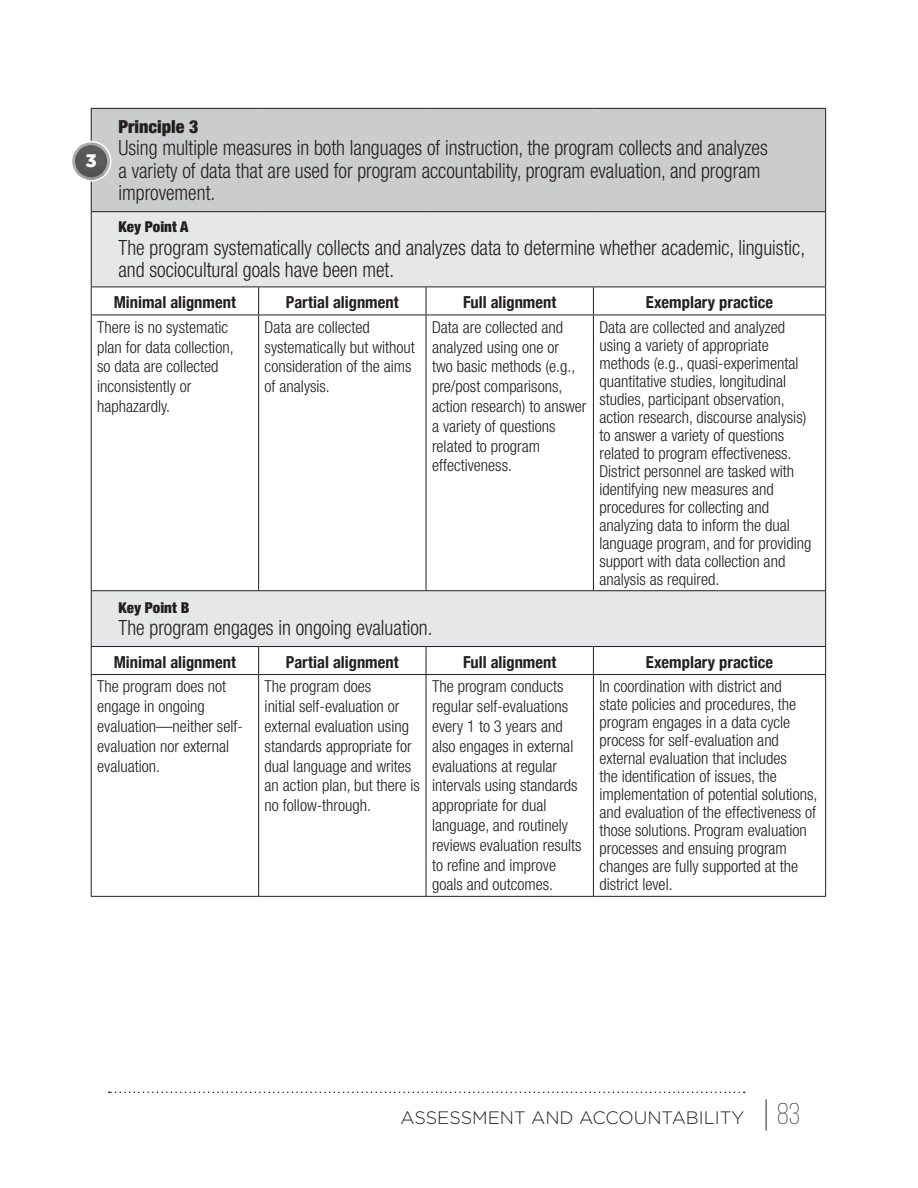
<style>
.page{position:relative;width:918px;height:1188px;background:#fff}
.page>*{position:absolute;margin:0;border:0;box-sizing:border-box;transform-origin:0 0}
.Texto_principio{font:300 condensed 21px/22.5px "Helvetica Neue LT Std";color:#231f20;scale:.95 1}
.t1{font:300 18px "Gotham";color:#231f20}
.Principio{font:900 condensed 18px "Helvetica Neue LT Std";color:#231f20}
.t2{font:900 18px "Gotham";color:#fff}
.Texto_tabla{font:300 condensed 16.5px/19.8px "Helvetica Neue LT Std";color:#231f20}
.Titulo_Columna{font:700 condensed 16.5px "Helvetica Neue";color:#231f20}
.Key_point{font:900 condensed 15px "Helvetica Neue LT Std";color:#231f20}
.s1{font-family:"Bebas Neue";font-size:30px}
</style>
<div class="page">
<hr style="left:766px;top:1099px;width:1px;height:32px;background:#231f20">
<svg style="left:109px;top:1092px;width:636px;height:1px"></svg>
<div style="left:91px;top:108px;width:735px;height:104px;background:#cbccce"></div>
<svg style="left:92px;top:212px;width:733px;height:434px"></svg>
<hr style="left:91px;top:108px;width:168px;height:1px;background:#231f20">
<hr style="left:259px;top:108px;width:167px;height:1px;background:#231f20">
<hr style="left:426px;top:108px;width:167px;height:1px;background:#231f20">
<hr style="left:593px;top:108px;width:233px;height:1px;background:#231f20">
<hr style="left:91px;top:211px;width:168px;height:1px;background:#231f20">
<hr style="left:259px;top:211px;width:167px;height:1px;background:#231f20">
<hr style="left:426px;top:211px;width:167px;height:1px;background:#231f20">
<hr style="left:593px;top:211px;width:233px;height:1px;background:#231f20">
<hr style="left:91px;top:315px;width:168px;height:1px;background:#231f20">
<hr style="left:259px;top:315px;width:167px;height:1px;background:#231f20">
<hr style="left:426px;top:315px;width:167px;height:1px;background:#231f20">
<hr style="left:593px;top:315px;width:233px;height:1px;background:#231f20">
<hr style="left:91px;top:590px;width:168px;height:1px;background:#231f20">
<hr style="left:259px;top:590px;width:167px;height:1px;background:#231f20">
<hr style="left:426px;top:590px;width:167px;height:1px;background:#231f20">
<hr style="left:593px;top:590px;width:233px;height:1px;background:#231f20">
<hr style="left:91px;top:646px;width:168px;height:1px;background:#231f20">
<hr style="left:259px;top:646px;width:167px;height:1px;background:#231f20">
<hr style="left:426px;top:646px;width:167px;height:1px;background:#231f20">
<hr style="left:593px;top:646px;width:233px;height:1px;background:#231f20">
<hr style="left:91px;top:674px;width:168px;height:1px;background:#231f20">
<hr style="left:259px;top:674px;width:167px;height:1px;background:#231f20">
<hr style="left:426px;top:674px;width:167px;height:1px;background:#231f20">
<hr style="left:593px;top:674px;width:233px;height:1px;background:#231f20">
<hr style="left:91px;top:896px;width:168px;height:1px;background:#231f20">
<hr style="left:259px;top:896px;width:167px;height:1px;background:#231f20">
<hr style="left:426px;top:896px;width:167px;height:1px;background:#231f20">
<hr style="left:593px;top:896px;width:233px;height:1px;background:#231f20">
<hr style="left:91px;top:109px;width:1px;height:102px;background:#231f20">
<hr style="left:91px;top:212px;width:1px;height:75px;background:#231f20">
<hr style="left:91px;top:315px;width:1px;height:275px;background:#231f20">
<hr style="left:91px;top:591px;width:1px;height:55px;background:#231f20">
<svg style="left:91px;top:647px;width:1px;height:27px"></svg>
<hr style="left:91px;top:675px;width:1px;height:221px;background:#231f20">
<hr style="left:825px;top:109px;width:1px;height:102px;background:#231f20">
<hr style="left:825px;top:212px;width:1px;height:75px;background:#231f20">
<svg style="left:91px;top:287px;width:735px;height:28px"></svg>
<hr style="left:258px;top:315px;width:1px;height:275px;background:#231f20">
<hr style="left:426px;top:315px;width:1px;height:275px;background:#231f20">
<hr style="left:593px;top:315px;width:1px;height:275px;background:#231f20">
<hr style="left:825px;top:315px;width:1px;height:275px;background:#231f20">
<hr style="left:825px;top:591px;width:1px;height:55px;background:#231f20">
<svg style="left:258px;top:647px;width:1px;height:27px"></svg>
<svg style="left:426px;top:647px;width:1px;height:27px"></svg>
<svg style="left:593px;top:647px;width:1px;height:27px"></svg>
<svg style="left:825px;top:647px;width:1px;height:27px"></svg>
<hr style="left:258px;top:675px;width:1px;height:221px;background:#231f20">
<hr style="left:426px;top:675px;width:1px;height:221px;background:#231f20">
<hr style="left:593px;top:675px;width:1px;height:221px;background:#231f20">
<hr style="left:825px;top:675px;width:1px;height:221px;background:#231f20">
<img style="left:71px;top:142px;width:40px;height:39px;border-radius:20px">
<div style="left:71px;top:141px;width:40px;height:41px;border:2px solid #fff;border-radius:50%"></div>
<div style="left:76px;top:146px;width:31px;height:31px;background:#59575a;border-radius:50%"></div>
<div style="left:75px;top:145px;width:32px;height:32px;border:1px solid #231f20;border-radius:50%"></div>
<p class="Principio" style="left:118px;top:115px;width:82px">Principle 3</p>
<p class="Texto_principio" style="left:118px;top:136px;width:685px">Using multiple measures in both languages of instruction, the program collects and analyzes a variety of data that are used for program accountability, program evaluation, and program improvement.</p>
<p class="Key_point" style="left:118px;top:218px;width:72px">Key Point A</p>
<p class="Texto_principio" style="left:118px;top:236px;width:724px">The program systematically collects and analyzes data to determine whether academic, linguistic, and sociocultural goals have been met.</p>
<p class="Titulo_Columna" style="left:114px;top:289px;width:124px">Minimal alignment</p>
<p class="Titulo_Columna" style="left:286px;top:289px;width:114px">Partial alignment</p>
<p class="Titulo_Columna" style="left:463px;top:289px;width:95px">Full alignment</p>
<p class="Titulo_Columna" style="left:646px;top:289px;width:129px">Exemplary practice</p>
<p class="Texto_tabla" style="left:97px;top:317px;width:138px">There is no systematic plan for data collection, so data are collected inconsistently or haphazardly.</p>
<p class="Texto_tabla" style="left:265px;top:317px;width:152px">Data are collected systematically but without consideration of the aims of analysis.</p>
<p class="Texto_tabla" style="left:432px;top:317px;width:156px">Data are collected and analyzed using one or<br>two basic methods (e.g., pre/post comparisons, action research) to answer a variety of questions related to program effectiveness.</p>
<p class="Texto_tabla" style="left:599px;top:318px;width:209px;line-height:18px">Data are collected and analyzed using a variety of appropriate methods (e.g., quasi-experimental quantitative studies, longitudinal studies, participant observation, action research, discourse analysis) to answer a variety of questions related to program effectiveness.</p>
<p class="t2" style="left:86px;top:151px;width:13px">3</p>
<p class="Texto_tabla" style="left:599px;top:462px;width:214px;line-height:18px">District personnel are tasked with identifying new measures and procedures for collecting and analyzing data to inform the dual language program, and for providing support with data collection and analysis as required.</p>
<p class="Key_point" style="left:118px;top:598px;width:72px">Key Point B</p>
<p class="Texto_principio" style="left:118px;top:616px;width:332px">The program engages in ongoing evaluation.</p>
<p class="Titulo_Columna" style="left:114px;top:648px;width:124px">Minimal alignment</p>
<p class="Titulo_Columna" style="left:286px;top:648px;width:114px">Partial alignment</p>
<p class="Titulo_Columna" style="left:463px;top:648px;width:95px">Full alignment</p>
<p class="Titulo_Columna" style="left:646px;top:648px;width:129px">Exemplary practice</p>
<p class="Texto_tabla" style="left:97px;top:676px;width:147px">The program does not engage in ongoing evaluation—neither self&shy;evaluation nor external evaluation.</p>
<p class="Texto_tabla" style="left:265px;top:676px;width:157px">The program does<br>initial self-evaluation or external evaluation using standards appropriate for dual language and writes an action plan, but there is no follow-through.</p>
<p class="Texto_tabla" style="left:432px;top:676px;width:151px">The program conducts regular self-evaluations every 1 to 3 years and also engages in external evaluations at regular intervals using standards appropriate for dual language, and routinely reviews evaluation results to refine and improve goals and outcomes.</p>
<p class="Texto_tabla" style="left:599px;top:677px;width:219px;line-height:18px">In coordination with district and<br>state policies and procedures, the program engages in a data cycle process for self-evaluation and external evaluation that includes<br>the identification of issues, the implementation of potential solutions, and evaluation of the effectiveness of those solutions. Program evaluation processes and ensuing program changes are fully supported at the district level.</p>
<p class="t1" style="left:400px;top:1106px;width:401px">ASSESSMENT AND ACCOUNTABILITY <span class="s1">83</span></p>
</div>
